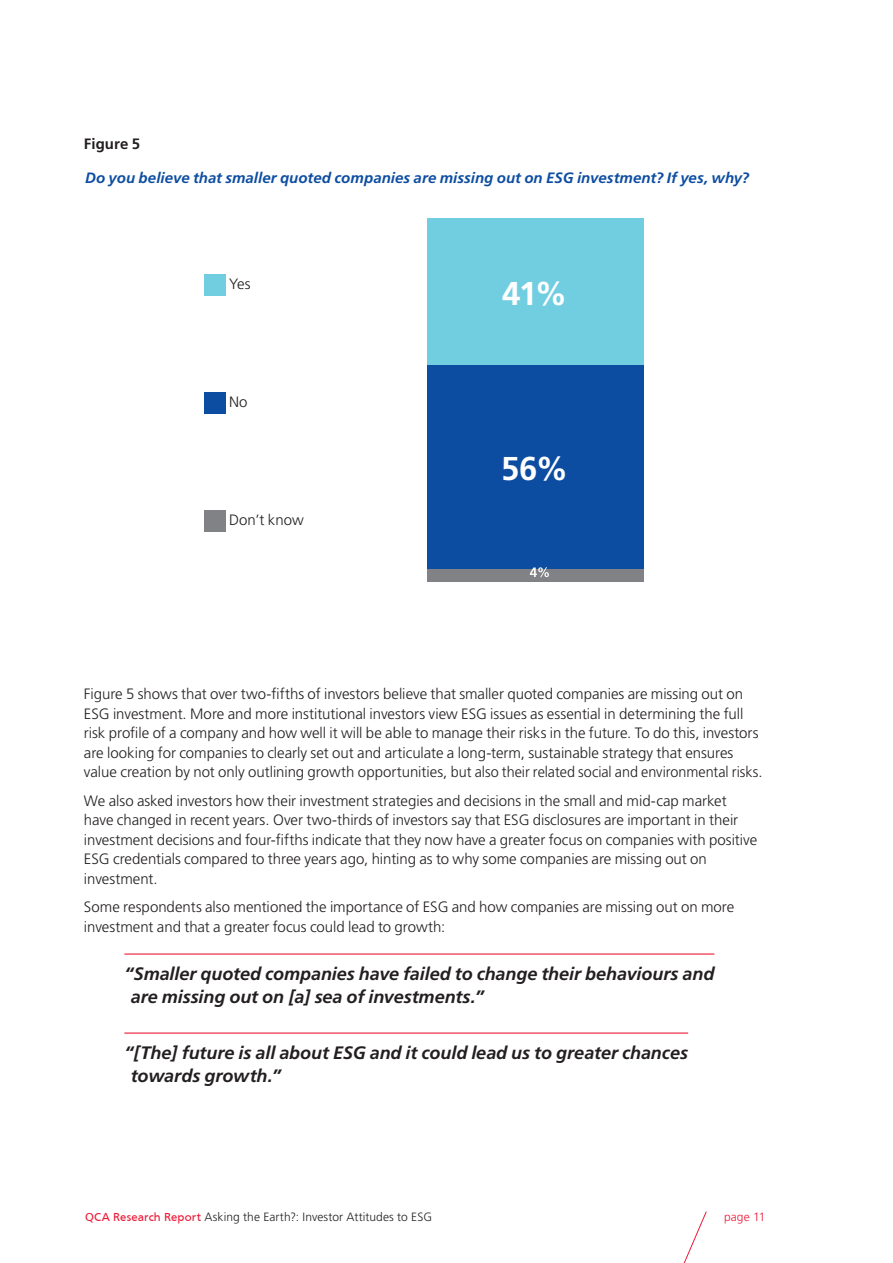
<style>
.page{position:relative;width:893px;height:1263px;background:#fff}
.page>*{position:absolute;margin:0;border:0;box-sizing:border-box;transform-origin:0 0}
.t1{font:700 33px "Frutiger LT";color:#fff}
.t2{font:italic 700 18px/22.5px "Frutiger LT Std";letter-spacing:-.005em;color:#231f20}
.t3{font:300 15px/19.5px "Frutiger LT";color:#231f20}
.t4{font:italic 700 15px "Frutiger LT Std";letter-spacing:.005em;color:#0d4da1}
.t5{font:700 15px "Frutiger LT";letter-spacing:.005em;color:#231f20}
.t6{font:700 13.5px "Frutiger LT Std";color:#fff}
.t7{font:300 12px "Frutiger LT";letter-spacing:.005em;color:#231f20}
.t8{font:300 12px "Frutiger LT";letter-spacing:.01em;color:#ed1a37}
.s1{font-family:"Frutiger LT"}
.s2{font-family:"Frutiger";font-weight:400;color:#ed1a37}
</style>
<div class="page">
<svg style="left:683px;top:1211px;width:24px;height:52px"></svg>
<div style="left:205px;top:274px;width:21px;height:22px;background:#71cee1"></div>
<div style="left:205px;top:392px;width:21px;height:22px;background:#0d4da1"></div>
<div style="left:205px;top:510px;width:21px;height:22px;background:#808285"></div>
<div style="left:427px;top:219px;width:217px;height:147px;background:#71cee1"></div>
<div style="left:427px;top:366px;width:217px;height:204px;background:#0d4da1"></div>
<div style="left:427px;top:568px;width:217px;height:13px;background:#808285"></div>
<hr style="left:124px;top:953px;width:590px;height:2px;background:#ed1a37">
<hr style="left:124px;top:1032px;width:564px;height:2px;background:#ed1a37">
<p class="t5" style="left:84px;top:135px;width:58px">Figure 5</p>
<p class="t4" style="left:85px;top:169px;width:666px">Do you believe that smaller quoted companies are missing out on ESG investment? If yes, why?</p>
<p class="t3" style="left:229px;top:275px;width:23px">Yes</p>
<p class="t3" style="left:229px;top:393px;width:20px">No</p>
<p class="t3" style="left:229px;top:511px;width:76px">Don’t know</p>
<h1 class="t1" style="left:502px;top:274px;width:67px">41%</h1>
<h1 class="t1" style="left:501px;top:449px;width:69px">56%</h1>
<p class="t6" style="left:530px;top:564px;width:22px">4<span class="s1">%</span></p>
<p class="t3" style="left:84px;top:684px;width:680px">Figure 5 shows that over two-fifths of investors believe that smaller quoted companies are missing out on ESG investment. More and more institutional investors view ESG issues as essential in determining the full risk profile of a company and how well it will be able to manage their risks in the future. To do this, investors are looking for companies to clearly set out and articulate a long-term, sustainable strategy that ensures value creation by not only outlining growth opportunities, but also their related social and environmental risks.</p>
<p class="t3" style="left:84px;top:791px;width:675px">We also asked investors how their investment strategies and decisions in the small and mid-cap market have changed in recent years. Over two-thirds of investors say that ESG disclosures are important in their investment decisions and four-fifths indicate that they now have a greater focus on companies with positive ESG credentials compared to three years ago, hinting as to why some companies are missing out on investment.</p>
<p class="t3" style="left:84px;top:897px;width:652px">Some respondents also mentioned the importance of ESG and how companies are missing out on more investment and that a greater focus could lead to growth:</p>
<p class="t2" style="left:131px;top:963px;width:585px;text-indent:-6px">“Smaller quoted companies have failed to change their behaviours and are missing out on [a] sea of investments.”</p>
<p class="t2" style="left:131px;top:1042px;width:559px;text-indent:-6px">“[The] future is all about ESG and it could lead us to greater chances towards growth.”</p>
<p class="t7" style="left:85px;top:1210px;width:348px"><span class="s2">QCA Research Report</span> Asking the Earth?: Investor Attitudes to ESG</p>
<p class="t8" style="left:724px;top:1210px;width:43px">page 11</p>
</div>
